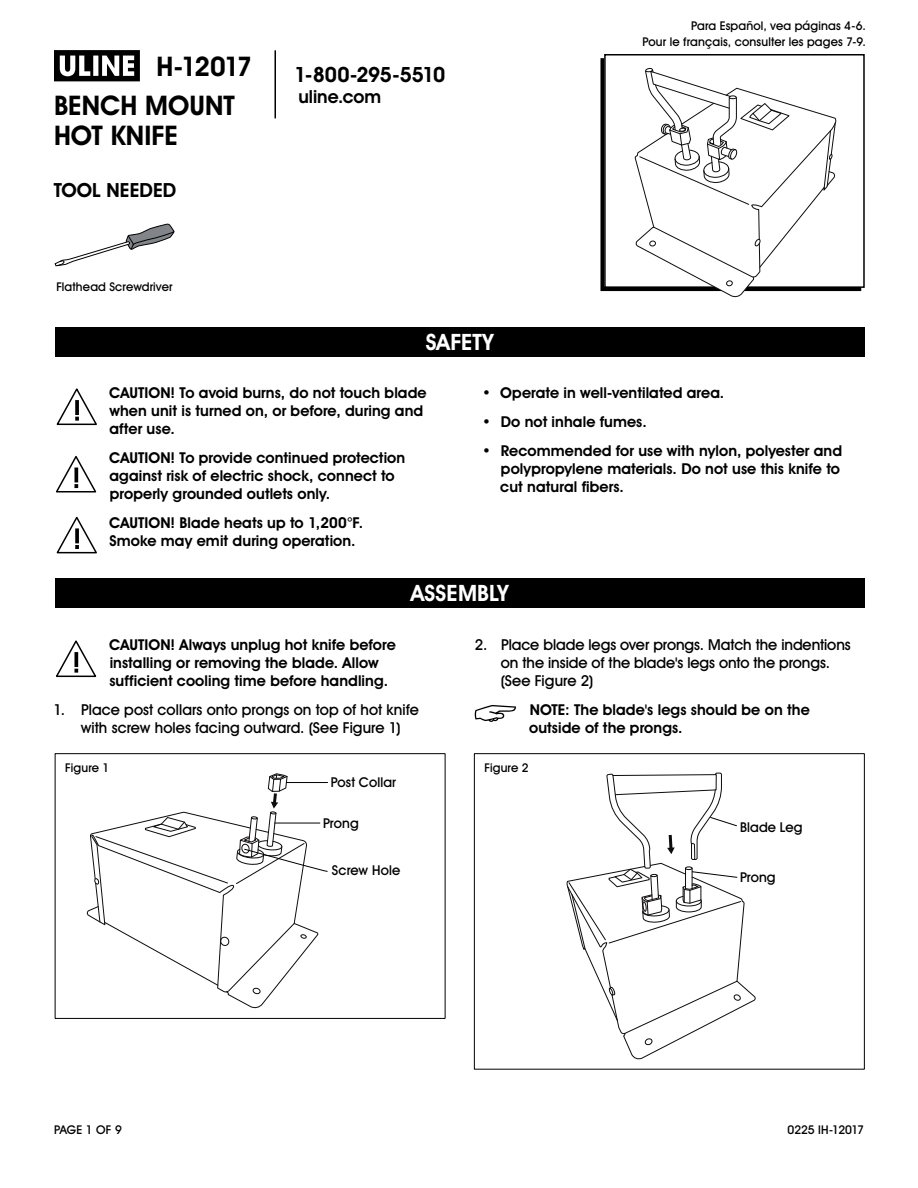
<style>
.page{position:relative;width:918px;height:1188px;background:#fff}
.page>*{position:absolute;margin:0;border:0;box-sizing:border-box;transform-origin:0 0}
.t1{font:700 27px/30px "Uline Two Knine";color:#000}
.t2{font:700 22.5px "Uline Two Knine";letter-spacing:.005em;color:#fff}
.t3{font:700 21px "Uline Two Knine";letter-spacing:-.02em;color:#000}
.t4{font:700 19.5px "Uline Two Knine";letter-spacing:.005em;color:#000}
.t5{font:700 18px "Uline Two Knine";color:#000}
.t6{font:700 15px/18px "Uline Two Knine";letter-spacing:.005em;color:#000}
.t7{font:15px/18px "Uline Two Knine";color:#000;text-align:center}
.t8{font:13.5px "Uline Two Knine";letter-spacing:.01em;color:#000}
.t9{font:12px/16.8px "Uline Two Knine";letter-spacing:.015em;color:#000;text-align:right}
.t10{font:12px "Uline Two Knine";letter-spacing:-.005em;color:#000}
.s1{font-weight:700}
</style>
<div class="page">
<hr style="left:274px;top:50px;width:2px;height:68px;background:#000">
<svg style="left:54px;top:50px;width:86px;height:31px"></svg>
<svg style="left:57px;top:517px;width:40px;height:36px"></svg>
<div style="left:474px;top:753px;width:391px;height:317px;border:1px solid #000"></div>
<div style="left:55px;top:327px;width:810px;height:30px;background:#000"></div>
<div style="left:55px;top:578px;width:810px;height:30px;background:#000"></div>
<div style="left:604px;top:54px;width:261px;height:234px;border:2px solid #000"></div>
<svg style="left:57px;top:388px;width:40px;height:37px"></svg>
<svg style="left:56px;top:456px;width:40px;height:37px"></svg>
<svg style="left:56px;top:640px;width:40px;height:37px"></svg>
<svg style="left:475px;top:705px;width:41px;height:17px"></svg>
<div style="left:55px;top:753px;width:390px;height:266px;border:1px solid #000"></div>
<svg style="left:634px;top:68px;width:202px;height:230px"></svg>
<svg style="left:86px;top:773px;width:242px;height:236px"></svg>
<hr style="left:286px;top:782px;width:42px;height:1px;background:#000">
<hr style="left:275px;top:823px;width:45px;height:1px;background:#000">
<svg style="left:55px;top:224px;width:119px;height:42px"></svg>
<svg style="left:566px;top:772px;width:190px;height:288px"></svg>
<h1 class="t1" style="left:157px;top:51px;width:97px">H-12017</h1>
<h1 class="t1" style="left:54px;top:90px;width:182px">BENCH MOUNT<br>HOT KNIFE</h1>
<h3 class="t4" style="left:54px;top:178px;width:124px">TOOL NEEDED</h3>
<p class="t9" style="left:56px;top:278px;width:118px">Flathead Screwdriver</p>
<h3 class="t3" style="left:294px;top:62px;width:152px">1-800-295-5510</h3>
<p class="t5" style="left:298px;top:86px;width:84px">uline.com</p>
<h2 class="t2" style="left:426px;top:329px;width:69px">SAFETY</h2>
<p class="t9" style="left:642px;top:17px;width:225px">Para Español, vea páginas 4-6.<br>Pour le français, consulter les pages 7-9.</p>
<p class="t6" style="left:109px;top:384px;width:319px">CAUTION! To avoid burns, do not touch blade when unit is turned on, or before, during and after use.</p>
<p class="t6" style="left:109px;top:449px;width:298px">CAUTION! To provide continued protection against risk of electric shock, connect to properly grounded outlets only.</p>
<p class="t6" style="left:109px;top:513px;width:255px">CAUTION! Blade heats up to 1,200°F.<br>Smoke may emit during operation.</p>
<p class="t6" style="left:482px;top:384px;width:244px">• Operate in well-ventilated area.</p>
<p class="t6" style="left:482px;top:413px;width:166px">• Do not inhale fumes.</p>
<p class="t6" style="left:500px;top:441px;width:343px;text-indent:-18px">• Recommended for use with nylon, polyester and polypropylene materials. Do not use this knife to cut natural fibers.</p>
<h2 class="t2" style="left:411px;top:580px;width:99px">ASSEMBLY</h2>
<p class="t6" style="left:109px;top:636px;width:288px">CAUTION! Always unplug hot knife before installing or removing the blade. Allow sufficient cooling time before handling.</p>
<p class="t7" style="left:53px;top:701px;width:367px">1. Place post collars onto prongs on top of hot knife with screw holes facing outward. (See Figure 1)</p>
<p class="t7" style="left:501px;top:636px;width:352px;text-align:left;text-indent:-26px">2. Place blade legs over prongs. Match the indentions on the inside of the blade<span class="s1">'</span>s legs onto the prongs. (See Figure 2)</p>
<p class="t6" style="left:529px;top:701px;width:282px">NOTE: The blade's legs should be on the outside of the prongs.</p>
<p class="t9" style="left:65px;top:759px;width:46px">Figure 1</p>
<p class="t9" style="left:484px;top:759px;width:46px">Figure 2</p>
<p class="t8" style="left:331px;top:774px;width:67px">Post Collar</p>
<p class="t8" style="left:323px;top:815px;width:37px">Prong</p>
<p class="t8" style="left:332px;top:862px;width:70px">Screw Hole</p>
<p class="t8" style="left:740px;top:819px;width:64px">Blade Leg</p>
<p class="t8" style="left:740px;top:869px;width:37px">Prong</p>
<p class="t9" style="left:54px;top:1121px;width:69px">PAGE 1 OF 9</p>
<p class="t10" style="left:787px;top:1122px;width:78px">0225 IH-12017</p>
</div>
